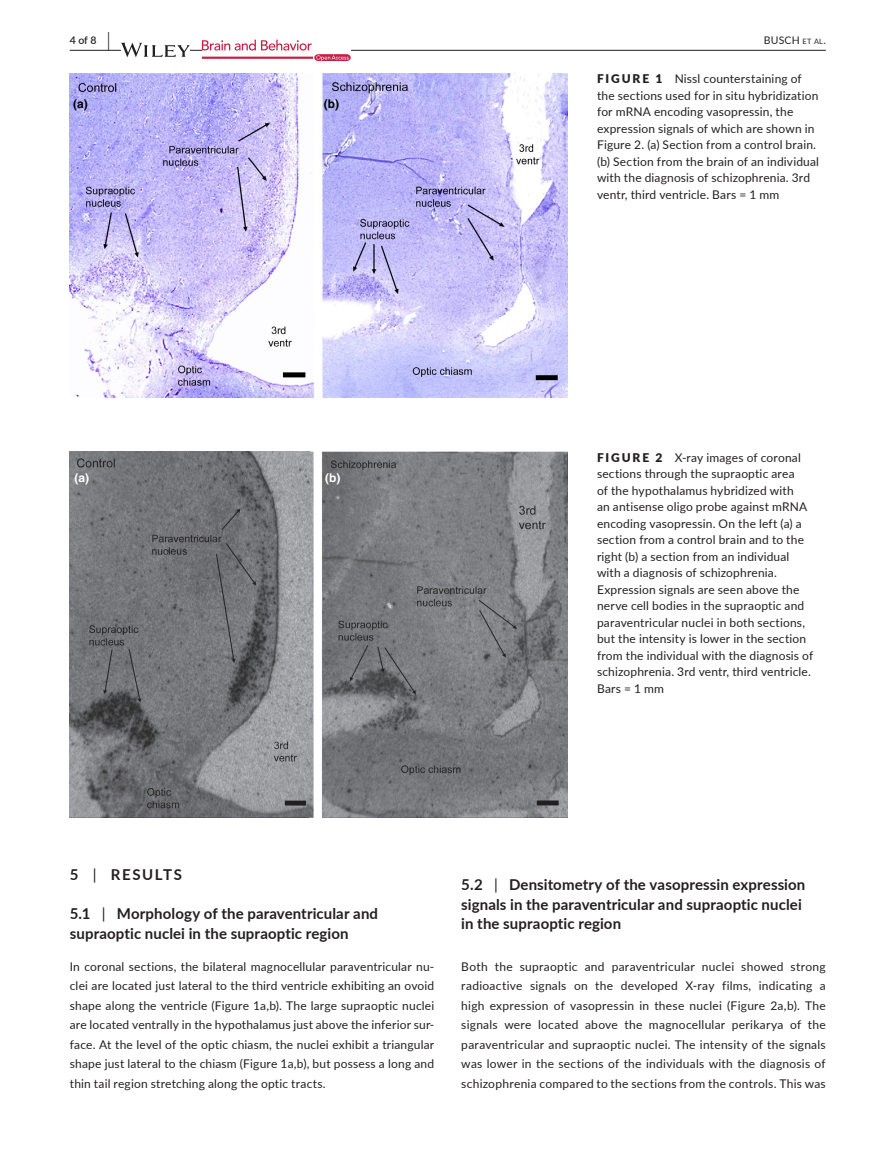
<style>
.page{position:relative;width:893px;height:1174px;background:#fff}
.page>*{position:absolute;margin:0;border:0;box-sizing:border-box;transform-origin:0 0}
.t1{font:700 15px/19.5px "Lato";letter-spacing:.01em;color:#231f20}
.t2{font:700 15px "Lato";letter-spacing:.105em;color:#231f20}
.t3{font:12px/16.5px "Lato";letter-spacing:.015em;color:#231f20;text-align:justify}
.t4{font:700 12px "Helvetica";color:#000}
.t5{font:700 12px "Helvetica";color:#fff}
.t6{font:10.5px "Lato";letter-spacing:.015em;color:#231f20}
.t7{font:600 10.5px "Lato";color:#231f20}
.s1{font-size:19.5px}
.s2{font-size:7.35px}
.s3{font-weight:900}
.s4{font-weight:400}
</style>
<div class="page">
<hr style="left:70px;top:50px;width:756px;height:1px;background:#231f20">
<svg style="left:121px;top:43px;width:69px;height:14px"></svg>
<svg style="left:202px;top:40px;width:149px;height:21px"></svg>
<img style="left:70px;top:73px;width:497px;height:324px">
<img style="left:70px;top:452px;width:497px;height:365px">
<p class="t7" style="left:70px;top:33px;width:42px">4 of 8 <span class="s1">|</span></p>
<p class="t6" style="left:764px;top:33px;width:63px">BUSCH <span class="s2">et al</span>.</p>
<p class="t4" style="left:73px;top:96px;width:16px">(a)</p>
<p class="t4" style="left:324px;top:96px;width:17px">(b)</p>
<p class="t3" style="left:597px;top:70px;width:224px;text-align:left"><span class="s3">FIGURE 1</span> Nissl counterstaining of the sections used for in situ hybridization for mRNA encoding vasopressin, the expression signals of which are shown in Figure 2. (a) Section from a control brain. (b) Section from the brain of an individual with the diagnosis of schizophrenia. 3rd ventr, third ventricle. Bars = 1 mm</p>
<p class="t5" style="left:75px;top:470px;width:16px">(a)</p>
<p class="t5" style="left:325px;top:470px;width:17px">(b)</p>
<p class="t3" style="left:597px;top:448px;width:218px;text-align:left"><span class="s3">FIGURE 2</span> X‐ray images of coronal sections through the supraoptic area<br>of the hypothalamus hybridized with<br>an antisense oligo probe against mRNA encoding vasopressin. On the left (a) a section from a control brain and to the right (b) a section from an individual with a diagnosis of schizophrenia.<br>Expression signals are seen above the nerve cell bodies in the supraoptic and paraventricular nuclei in both sections, but the intensity is lower in the section from the individual with the diagnosis of schizophrenia. 3rd ventr, third ventricle.<br>Bars = 1 mm</p>
<p class="t2" style="left:70px;top:864px;width:114px">5 <span class="s4">|</span> RESULTS</p>
<p class="t1" style="left:70px;top:903px;width:310px">5.1 <span class="s4">|</span> Morphology of the paraventricular and supraoptic nuclei in the supraoptic region</p>
<p class="t3" style="left:70px;top:956px;width:366px;line-height:19.5px">In coronal sections, the bilateral magnocellular paraventricular nu&shy;clei are located just lateral to the third ventricle exhibiting an ovoid shape along the ventricle (Figure 1a,b). The large supraoptic nuclei are located ventrally in the hypothalamus just above the inferior sur&shy;face. At the level of the optic chiasm, the nuclei exhibit a triangular shape just lateral to the chiasm (Figure 1a,b), but possess a long and thin tail region stretching along the optic tracts.</p>
<p class="t1" style="left:461px;top:874px;width:346px">5.2 <span class="s4">|</span> Densitometry of the vasopressin expression signals in the paraventricular and supraoptic nuclei in the supraoptic region</p>
<p class="t3" style="left:461px;top:956px;width:366px;line-height:19.5px">Both the supraoptic and paraventricular nuclei showed strong radioactive signals on the developed X‐ray films, indicating a high expression of vasopressin in these nuclei (Figure 2a,b). The signals were located above the magnocellular perikarya of the paraventricular and supraoptic nuclei. The intensity of the signals was lower in the sections of the individuals with the diagnosis of schizophrenia compared to the sections from the controls. This was</p>
</div>
